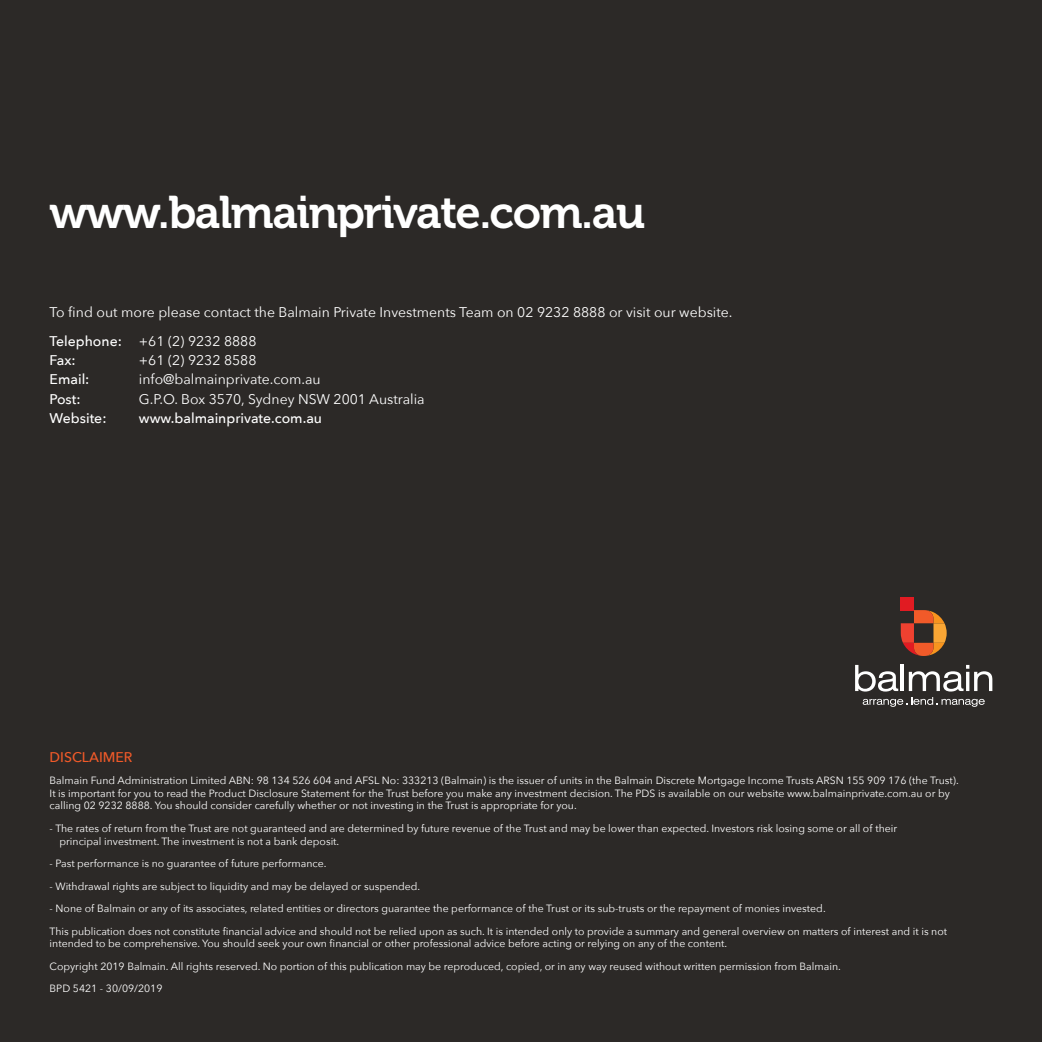
<style>
.page{position:relative;width:1042px;height:1042px;background:#2c2927}
.page>*{position:absolute;margin:0;border:0;box-sizing:border-box;transform-origin:0 0}
.t1{font:45.5px "Museo 700";letter-spacing:-.03em;color:#fff}
.t2{font:14px/29.2px "Avenir Next";color:#fff}
.t3{font:500 14px "Avenir Next";color:#fff}
.t4{font:500 14px "Avenir Next";color:#f15a29}
.t5{font:10.5px/12.6px "Avenir Next";color:#fff}
.s1{font-weight:500}
</style>
<div class="page">
<div style="left:901px;top:597px;width:13px;height:13px;background:#e11b22"></div>
<svg style="left:901px;top:610px;width:45px;height:46px"></svg>
<svg style="left:862px;top:697px;width:123px;height:10px"></svg>
<svg style="left:855px;top:665px;width:43px;height:26px"></svg>
<hr style="left:901px;top:665px;width:3px;height:26px;background:#fff">
<svg style="left:909px;top:665px;width:83px;height:26px"></svg>
<h1 class="t1" style="left:50px;top:187px;width:597px">www.balmainprivate.com.au</h1>
<h2 class="t2" style="left:50px;top:297px;width:684px">To find out more please contact the Balmain Private Investments Team on 02 9232 8888 or visit our website.<br><span class="s1">Telephone:</span> +61 (2) 9232 8888</h2>
<h2 class="t3" style="left:50px;top:348px;width:28px">Fax:</h2>
<h2 class="t2" style="left:139px;top:345px;width:119px">+61 (2) 9232 8588</h2>
<h2 class="t3" style="left:50px;top:367px;width:41px">Email:</h2>
<h2 class="t2" style="left:139px;top:364px;width:183px">info@balmainprivate.com.au</h2>
<h2 class="t3" style="left:50px;top:387px;width:32px">Post:</h2>
<h2 class="t2" style="left:139px;top:383px;width:287px">G.P.O. Box 3570, Sydney NSW 2001 Australia</h2>
<h2 class="t3" style="left:50px;top:406px;width:58px">Website:</h2>
<h2 class="t3" style="left:139px;top:406px;width:185px">www.balmainprivate.com.au</h2>
<h2 class="t4" style="left:50px;top:745px;width:84px">DISCLAIMER</h2>
<p class="t5" style="left:50px;top:774px;width:911px">Balmain Fund Administration Limited ABN: 98 134 526 604 and AFSL No: 333213 (Balmain) is the issuer of units in the Balmain Discrete Mortgage Income Trusts ARSN 155 909 176 (the Trust).<br>It is important for you to read the Product Disclosure Statement for the Trust before you make any investment decision. The PDS is available on our website www.balmainprivate.com.au or by calling 02 9232 8888. You should consider carefully whether or not investing in the Trust is appropriate for you.</p>
<p class="t5" style="left:60px;top:821px;width:839px;text-indent:-10px">- The rates of return from the Trust are not guaranteed and are determined by future revenue of the Trust and may be lower than expected. Investors risk losing some or all of their principal investment. The investment is not a bank deposit.</p>
<p class="t5" style="left:50px;top:857px;width:278px">- Past performance is no guarantee of future performance.</p>
<p class="t5" style="left:50px;top:879px;width:372px">- Withdrawal rights are subject to liquidity and may be delayed or suspended.</p>
<p class="t5" style="left:50px;top:897px;width:899px;line-height:22.6px">- None of Balmain or any of its associates, related entities or directors guarantee the performance of the Trust or its sub-trusts or the repayment of monies invested.<br>This publication does not constitute financial advice and should not be relied upon as such. It is intended only to provide a summary and general overview on matters of interest and it is not</p>
<p class="t5" style="left:50px;top:932px;width:793px;line-height:22.6px">intended to be comprehensive. You should seek your own financial or other professional advice before acting or relying on any of the content.<br>Copyright 2019 Balmain. All rights reserved. No portion of this publication may be reproduced, copied, or in any way reused without written permission from Balmain.<br>BPD 5421 - 30/09/2019</p>
</div>
